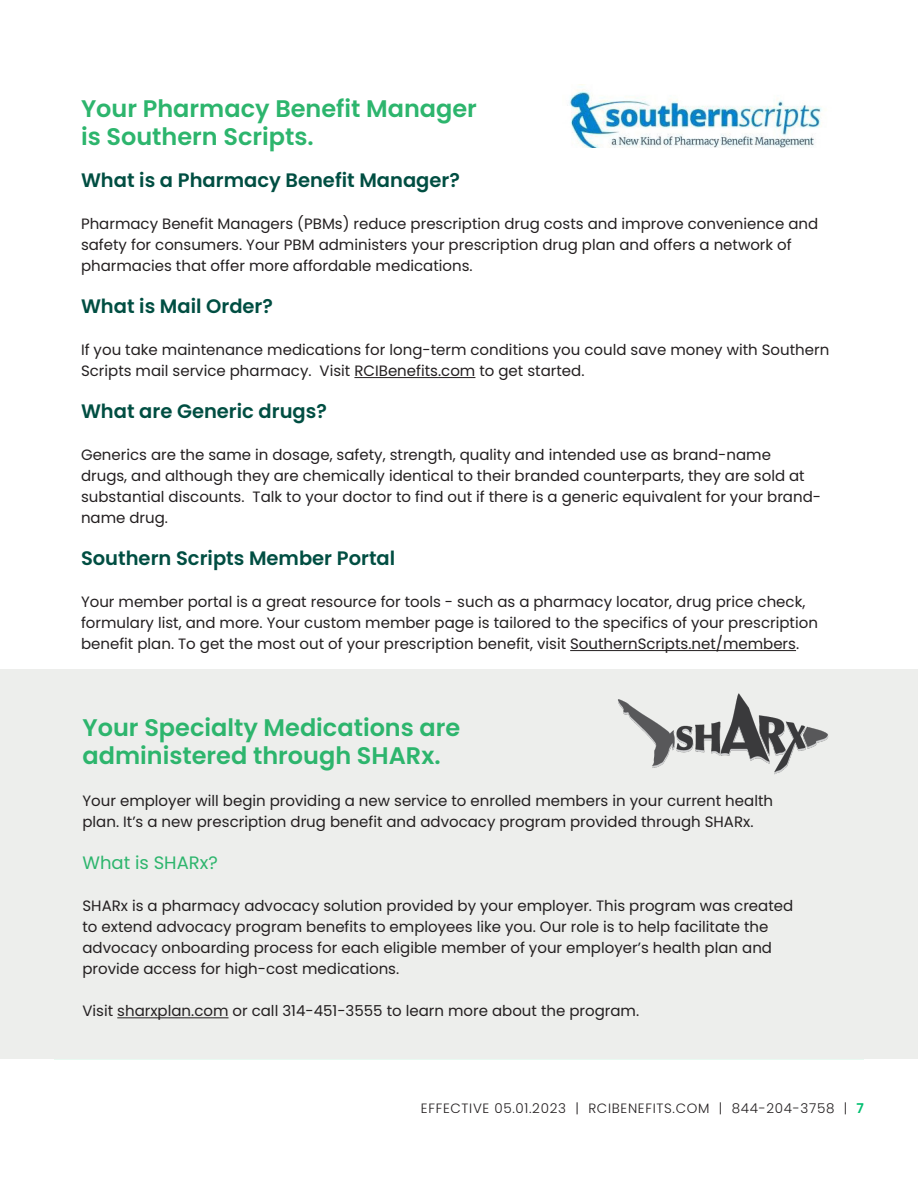
<style>
.page{position:relative;width:918px;height:1188px;background:#fff}
.page>*{position:absolute;margin:0;border:0;box-sizing:border-box;transform-origin:0 0}
.Subheader_Blue{font:600 24px/28.5px "Poppins";color:#2db56d}
.t1{font:600 19.5px "Poppins";color:#004e42}
.t2{font:18px "Poppins";color:#2db56d}
.t3{font:15px/21px "Poppins";color:#231f20}
.t4{font:300 13.5px "Poppins";letter-spacing:.05em;color:#231f20}
.s1{font-weight:600;color:#00bf70}
</style>
<div class="page">
<hr style="left:54px;top:1058px;width:810px;height:2px;background:#e6f9f0">
<div style="left:0;top:669px;width:918px;height:389px;background:#edeeec"></div>
<hr style="left:117px;top:1017px;width:112px;height:1px;background:#231f20">
<hr style="left:354px;top:377px;width:121px;height:1px;background:#231f20">
<hr style="left:570px;top:650px;width:226px;height:1px;background:#231f20">
<img style="left:569px;top:89px;width:253px;height:59px">
<img style="left:618px;top:693px;width:211px;height:82px">
<p class="Subheader_Blue" style="left:81px;top:94px;width:398px">Your Pharmacy Benefit Manager is Southern Scripts.</p>
<p class="t1" style="left:81px;top:169px;width:380px">What is a Pharmacy Benefit Manager?</p>
<p class="t3" style="left:81px;top:213px;width:739px">Pharmacy Benefit Managers (PBMs) reduce prescription drug costs and improve convenience and safety for consumers. Your PBM administers your prescription drug plan and offers a network of</p>
<p class="t3" style="left:81px;top:255px;width:393px">pharmacies that offer more affordable medications.</p>
<p class="t1" style="left:81px;top:295px;width:194px">What is Mail Order?</p>
<p class="t3" style="left:81px;top:339px;width:750px">If you take maintenance medications for long-term conditions you could save money with Southern<br>Scripts mail service pharmacy. Visit RCIBenefits.com to get started.</p>
<p class="t1" style="left:81px;top:400px;width:247px">What are Generic drugs?</p>
<p class="t3" style="left:81px;top:444px;width:742px">Generics are the same in dosage, safety, strength, quality and intended use as brand-name<br>drugs, and although they are chemically identical to their branded counterparts, they are sold at substantial discounts. Talk to your doctor to find out if there is a generic equivalent for your brand&shy;name drug.</p>
<p class="t1" style="left:81px;top:547px;width:316px">Southern Scripts Member Portal</p>
<p class="t3" style="left:81px;top:591px;width:738px">Your member portal is a great resource for tools - such as a pharmacy locator, drug price check, formulary list, and more. Your custom member page is tailored to the specifics of your prescription benefit plan. To get the most out of your prescription benefit, visit SouthernScripts.net/members.</p>
<p class="Subheader_Blue" style="left:82px;top:713px;width:379px">Your Specialty Medications are administered through SHARx.</p>
<p class="t3" style="left:82px;top:791px;width:692px">Your employer will begin providing a new service to enrolled members in your current health</p>
<p class="t3" style="left:82px;top:812px;width:673px">plan. It’s a new prescription drug benefit and advocacy program provided through SHARx.</p>
<p class="t2" style="left:82px;top:853px;width:137px">What is SHARx?</p>
<p class="t3" style="left:82px;top:896px;width:712px">SHARx is a pharmacy advocacy solution provided by your employer. This program was created</p>
<p class="t3" style="left:82px;top:917px;width:687px">to extend advocacy program benefits to employees like you. Our role is to help facilitate the</p>
<p class="t3" style="left:82px;top:938px;width:691px">advocacy onboarding process for each eligible member of your employer’s health plan and</p>
<p class="t3" style="left:82px;top:959px;width:318px">provide access for high-cost medications.</p>
<p class="t3" style="left:82px;top:1001px;width:558px">Visit sharxplan.com or call 314-451-3555 to learn more about the program.</p>
<p class="t4" style="left:421px;top:1100px;width:445px">EFFECTIVE 05.01.2023 | RCIBENEFITS.COM | 844-204-3758 | <span class="s1">7</span></p>
</div>
